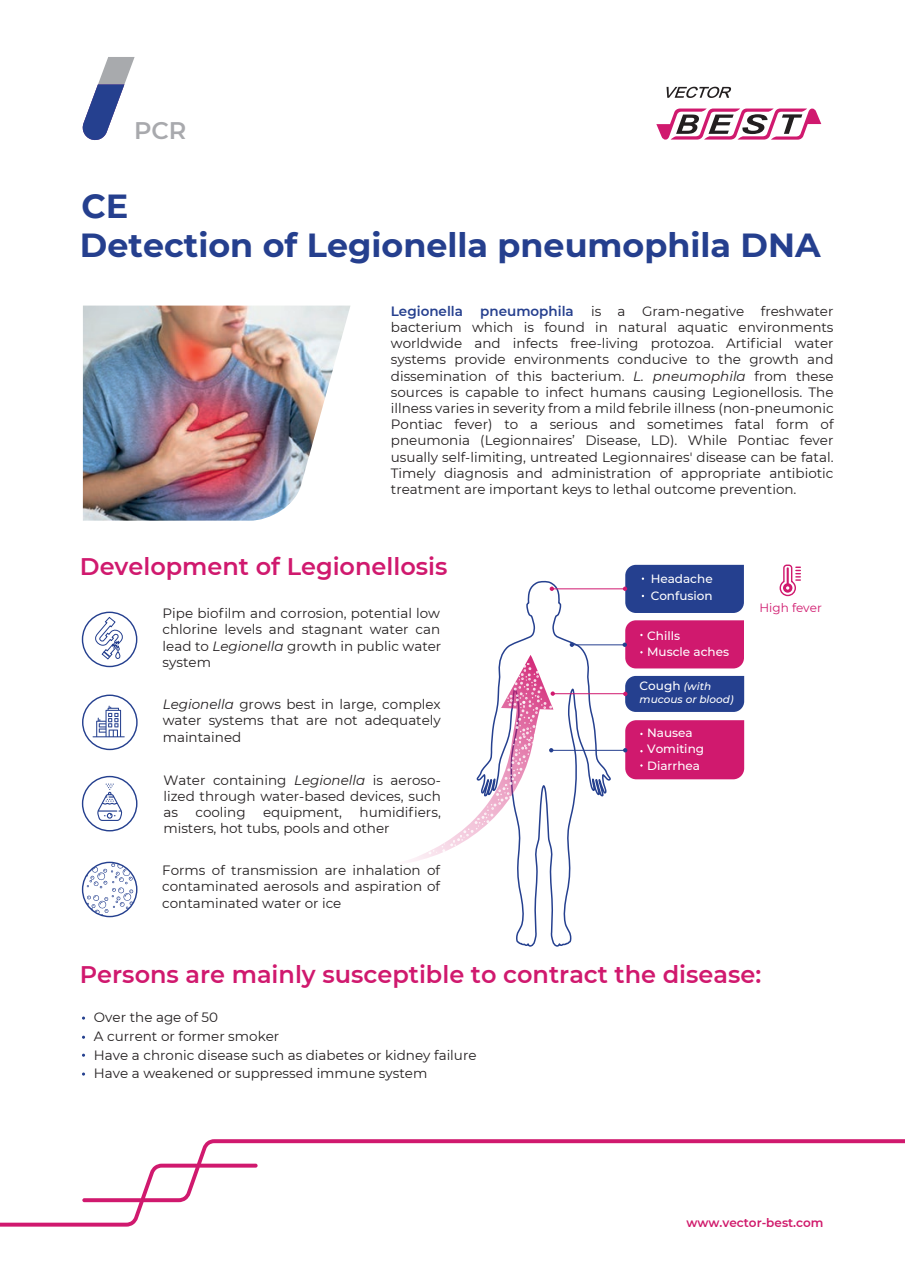
<style>
.page{position:relative;width:905px;height:1275px;background:#fff}
.page>*{position:absolute;margin:0;border:0;box-sizing:border-box;transform-origin:0 0}
.t1{font:700 33.3px "Montserrat";color:#253f8e}
.t2{font:600 24px "Montserrat";color:#d0196e}
.t3{font:600 24px "Montserrat";color:#a8a9ad}
.t4{font:13.5px/16.2px "Montserrat";color:#231f20;text-align:justify}
.t5{font:600 13.5px "Montserrat";color:#253f8e}
.t6{font:500 12px/16.5px "Montserrat";color:#fff}
.t7{font:600 12px "Montserrat";color:#d01a6b}
.t8{font:12px "Montserrat";color:#d0196e}
.t9{font:italic 500 10.5px "Montserrat";color:#fff}
.s1{font-style:italic}
.s2{font-style:italic;font-size:10.5px}
</style>
<div class="page">
<img style="left:83px;top:306px;width:267px;height:215px">
<svg style="left:82px;top:57px;width:53px;height:83px"></svg>
<svg style="left:656px;top:108px;width:165px;height:32px"></svg>
<svg style="left:667px;top:87px;width:64px;height:11px"></svg>
<hr style="left:551px;top:750px;width:98px;height:1px;background:#25408f">
<svg style="left:0;top:1139px;width:905px;height:87px"></svg>
<svg style="left:501px;top:580px;width:110px;height:367px"></svg>
<hr style="left:551px;top:588px;width:74px;height:1px;background:#d0196f">
<svg style="left:550px;top:587px;width:4px;height:4px"></svg>
<hr style="left:571px;top:644px;width:54px;height:1px;background:#25408f">
<svg style="left:570px;top:643px;width:4px;height:4px"></svg>
<hr style="left:553px;top:693px;width:72px;height:1px;background:#d0196e">
<div style="left:623px;top:676px;width:121px;height:36px;background:#25408f"></div>
<div style="left:623px;top:620px;width:121px;height:48px;background:#d0196e"></div>
<div style="left:623px;top:565px;width:121px;height:48px;background:#25408f"></div>
<svg style="left:82px;top:1016px;width:3px;height:4px"></svg>
<div style="left:623px;top:720px;width:121px;height:59px;background:#d0196e"></div>
<svg style="left:779px;top:564px;width:21px;height:33px"></svg>
<svg style="left:97px;top:783px;width:26px;height:38px"></svg>
<div style="left:82px;top:776px;width:55px;height:55px;border:1px solid #25408f;border-radius:50%"></div>
<svg style="left:92px;top:706px;width:33px;height:31px"></svg>
<div style="left:82px;top:694px;width:56px;height:56px;border:1px solid #25408f;border-radius:50%"></div>
<svg style="left:95px;top:616px;width:28px;height:43px"></svg>
<div style="left:82px;top:612px;width:55px;height:55px;border:1px solid #25408f;border-radius:50%"></div>
<svg style="left:86px;top:862px;width:48px;height:54px"></svg>
<div style="left:82px;top:862px;width:55px;height:55px;border:1px solid #25408f;border-radius:50%"></div>
<svg style="left:407px;top:655px;width:148px;height:214px"></svg>
<h2 class="t3" style="left:134px;top:114px;width:54px">PCR</h2>
<h1 class="t1" style="left:81px;top:183px;width:48px">CЕ</h1>
<h1 class="t1" style="left:80px;top:221px;width:742px">Detection of Legionella pneumophila DNA</h1>
<p class="t5" style="left:391px;top:301px;width:74px">Legionella</p>
<p class="t5" style="left:480px;top:301px;width:95px">pneumophila</p>
<p class="t4" style="left:391px;top:302px;width:444px;text-indent:200px">is a Gram-negative freshwater bacterium which is found in natural aquatic environments worldwide and infects free-living protozoa. Artificial water systems provide environments conducive to the growth and dissemination of this bacterium. <span class="s1">L. pneumophila</span> from these sources is capable to infect humans causing Legionellosis. The illness varies in severity from a mild febrile illness (non-pneumonic Pontiac fever) to a serious and sometimes fatal form of pneumonia (Legionnaires’ Disease, LD). While Pontiac fever usually self-limiting, untreated Legionnaires' disease can be fatal.<br>Timely diagnosis and administration of appropriate antibiotic treatment are important keys to lethal outcome prevention.</p>
<h2 class="t2" style="left:80px;top:550px;width:369px">Development of Legionellosis</h2>
<p class="t4" style="left:163px;top:605px;width:280px">Pipe biofilm and corrosion, potential low chlorine levels and stagnant water can lead to <span class="s1">Legionella</span> growth in public water system</p>
<p class="t4" style="left:163px;top:696px;width:280px"><span class="s1">Legionella</span> grows best in large, complex water systems that are not adequately maintained</p>
<p class="t4" style="left:163px;top:771px;width:279px">Water containing <span class="s1">Legionella</span> is aeroso&shy;lized through water-based devices, such as</p>
<p class="t4" style="left:163px;top:804px;width:279px;text-indent:196px">humidifiers, misters, hot tubs, pools and other</p>
<p class="t4" style="left:195px;top:804px;width:52px">cooling</p>
<p class="t4" style="left:263px;top:804px;width:81px">equipment,</p>
<p class="t4" style="left:162px;top:862px;width:279px">Forms of transmission are inhalation of contaminated aerosols and aspiration of contaminated water or ice</p>
<p class="t6" style="left:651px;top:570px;width:63px">Headache<br>Confusion</p>
<p class="t6" style="left:647px;top:627px;width:83px">Chills<br>Muscle aches</p>
<p class="t6" style="left:640px;top:677px;width:73px">Cough <span class="s2">(with</span></p>
<p class="t9" style="left:640px;top:692px;width:95px">mucous or blood)</p>
<p class="t6" style="left:647px;top:724px;width:58px">Nausea<br>Vomiting<br>Diarrhea</p>
<p class="t8" style="left:759px;top:599px;width:64px">High fever</p>
<h2 class="t2" style="left:80px;top:957px;width:683px">Persons are mainly susceptible to contract the disease:</h2>
<p class="t4" style="left:94px;top:1008px;width:384px;line-height:18.6px;text-align:left">Over the age of 50<br>A current or former smoker<br>Have a chronic disease such as diabetes or kidney failure Have a weakened or suppressed immune system</p>
<p class="t7" style="left:686px;top:1214px;width:139px">www.vector-best.com</p>
</div>
